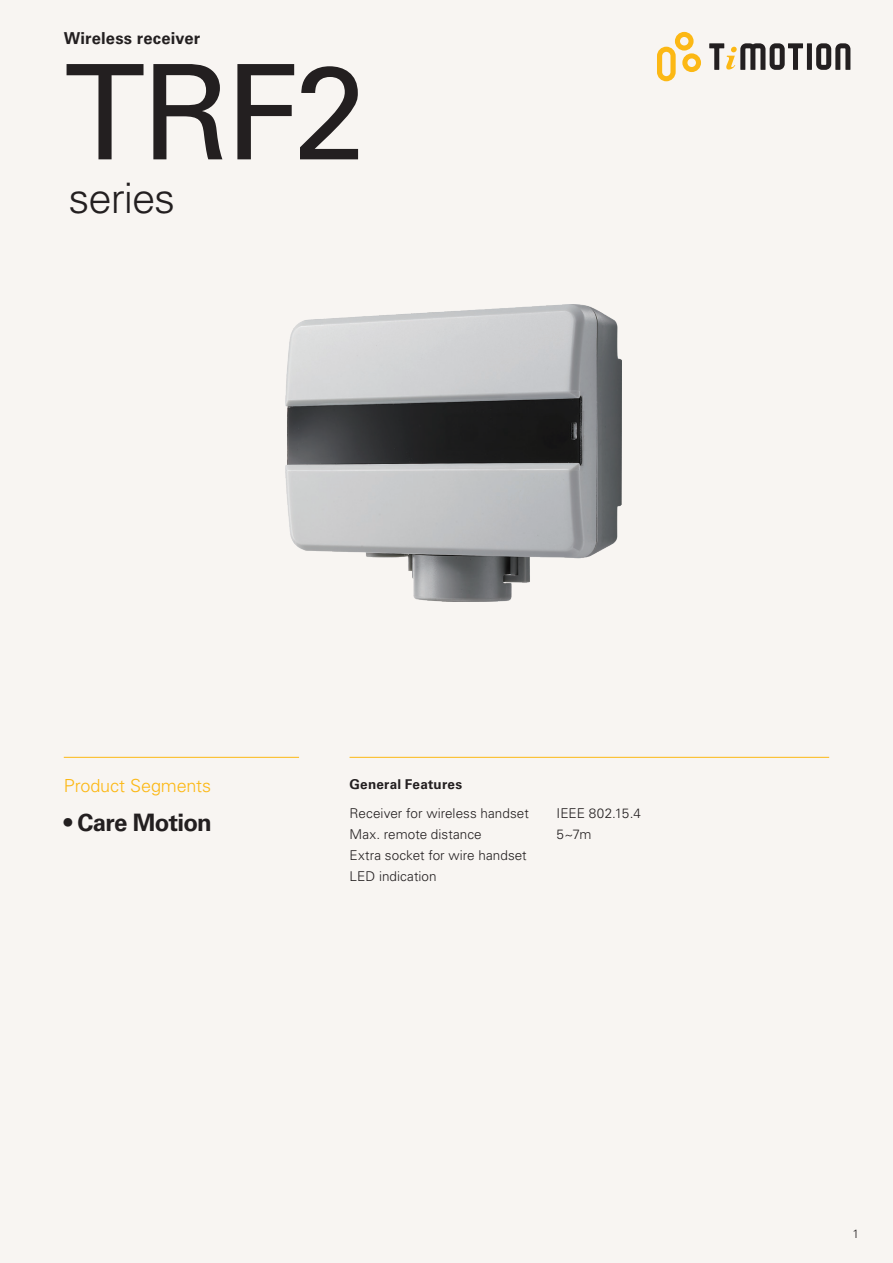
<style>
.page{position:relative;width:893px;height:1263px;background:#f8f5f2}
.page>*{position:absolute;margin:0;border:0;box-sizing:border-box;transform-origin:0 0}
._01_1_product_name{font:132px "Univers LT Std";color:#231f20}
._01_2_product_series{font:300 42px "Univers LT Std";letter-spacing:-.025em;color:#231f20}
._02_2_pr_segments{font:700 24px "Univers LT Std";letter-spacing:-.025em;color:#231f20}
._02_1_pr_segments{font:300 18px "Univers LT Std";letter-spacing:-.005em;color:#fcb814}
._04_1_features_title{font:700 16.5px "Univers LT Std";letter-spacing:.015em;color:#231f20}
._04_2_feature_body{font:300 13.5px "Univers LT Std";letter-spacing:.005em;color:#231f20}
._04_1_features_title-2{font:700 13.5px "Univers LT Std";letter-spacing:.015em;color:#231f20}
.t1{font:300 12px "Univers LT Std";color:#231f20}
</style>
<div class="page">
<svg style="left:657px;top:32px;width:44px;height:49px"></svg>
<div style="left:807px;top:43px;width:5px;height:27px;background:#231f20"></div>
<svg style="left:816px;top:43px;width:34px;height:27px"></svg>
<svg style="left:709px;top:43px;width:94px;height:27px"></svg>
<hr style="left:350px;top:757px;width:479px;height:1px;background:#fcb814">
<img style="left:286px;top:304px;width:336px;height:298px">
<hr style="left:64px;top:757px;width:235px;height:1px;background:#fcb814">
<p class="_04_1_features_title" style="left:64px;top:29px;width:138px">Wireless receiver</p>
<p class="_01_1_product_name" style="left:64px;top:34px;width:304px">TRF2</p>
<p class="_01_2_product_series" style="left:69px;top:173px;width:108px">series</p>
<p class="_02_1_pr_segments" style="left:64px;top:775px;width:149px">Product Segments</p>
<p class="_02_2_pr_segments" style="left:64px;top:808px;width:150px">• Care Motion</p>
<p class="_04_1_features_title-2" style="left:350px;top:776px;width:114px">General Features</p>
<p class="_04_2_feature_body" style="left:350px;top:805px;width:181px">Receiver for wireless handset</p>
<p class="_04_2_feature_body" style="left:557px;top:805px;width:86px">IEEE 802.15.4</p>
<p class="_04_2_feature_body" style="left:350px;top:826px;width:134px">Max. remote distance</p>
<p class="_04_2_feature_body" style="left:557px;top:826px;width:37px">5~7m</p>
<p class="_04_2_feature_body" style="left:350px;top:847px;width:179px">Extra socket for wire handset</p>
<p class="_04_2_feature_body" style="left:350px;top:868px;width:89px">LED indication</p>
<p class="t1" style="left:852px;top:1226px;width:8px">1</p>
</div>
